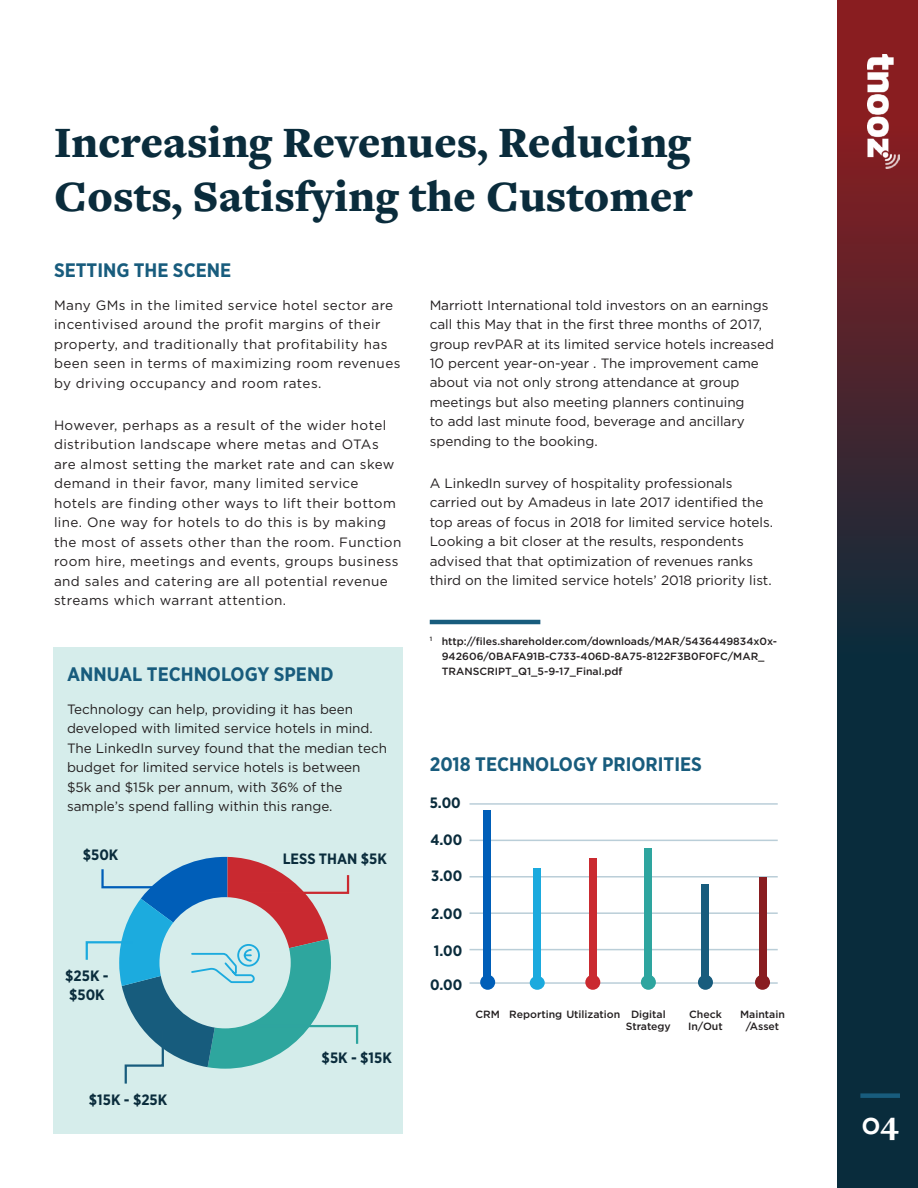
<style>
.page{position:relative;width:918px;height:1188px;background:#fff}
.page>*{position:absolute;margin:0;border:0;box-sizing:border-box;transform-origin:0 0}
.t1{font:900 45px/54px "Freight Text Pro";color:#0a2c3c}
.t2{font:900 33px "Freight Text Pro";color:#fff}
.t3{font:700 19.5px "Gotham Narrow";color:#185c7d}
.t4{font:700 15px/19.5px "Gotham Narrow";color:#0a2c3c}
.t5{font:13.5px/19.5px "Gotham";color:#231f20}
.t6{font:13.5px/19.5px "Gotham";letter-spacing:.03em;color:#231f20}
.t7{font:500 10.5px/12px "Gotham";color:#231f20}
</style>
<div class="page">
<svg style="left:838px;top:0;width:80px;height:1188px;background:#2f2733"></svg>
<img style="left:867px;top:54px;width:32px;height:115px">
<div style="left:860px;top:1093px;width:40px;height:5px;background:#185c7d"></div>
<div style="left:53px;top:648px;width:350px;height:486px;background:#d6edeb"></div>
<hr style="left:430px;top:620px;width:110px;height:4px;background:#185c7d">
<hr style="left:470px;top:982px;width:308px;height:2px;background:#baced8">
<hr style="left:470px;top:912px;width:308px;height:2px;background:#baced8">
<hr style="left:470px;top:840px;width:308px;height:1px;background:#baced8">
<hr style="left:470px;top:949px;width:308px;height:1px;background:#baced8">
<hr style="left:470px;top:876px;width:308px;height:2px;background:#baced8">
<hr style="left:470px;top:803px;width:308px;height:2px;background:#baced8">
<div style="left:480px;top:975px;width:15px;height:15px;background:#005eb8;border-radius:50%"></div>
<div style="left:484px;top:810px;width:7px;height:168px;background:#005eb8"></div>
<div style="left:530px;top:976px;width:15px;height:14px;background:#1baade;border-radius:50%"></div>
<div style="left:534px;top:869px;width:7px;height:110px;background:#1baade"></div>
<div style="left:585px;top:975px;width:15px;height:15px;background:#ca2a30;border-radius:50%"></div>
<div style="left:589px;top:858px;width:7px;height:120px;background:#ca2a30"></div>
<div style="left:641px;top:975px;width:15px;height:15px;background:#2ea59f;border-radius:50%"></div>
<div style="left:645px;top:848px;width:7px;height:130px;background:#2ea59f"></div>
<div style="left:698px;top:975px;width:15px;height:15px;background:#185c7d;border-radius:50%"></div>
<div style="left:702px;top:884px;width:7px;height:94px;background:#185c7d"></div>
<div style="left:755px;top:975px;width:15px;height:15px;background:#891d20;border-radius:50%"></div>
<div style="left:759px;top:878px;width:7px;height:100px;background:#891d20"></div>
<svg style="left:85px;top:857px;width:274px;height:227px"></svg>
<h1 class="t1" style="left:54px;top:115px;width:640px">Increasing Revenues, Reducing<br>Costs, Satisfying the Customer</h1>
<h3 class="t3" style="left:54px;top:257px;width:179px">SETTING THE SCENE</h3>
<p class="t6" style="left:54px;top:295px;width:348px">Many GMs in the limited service hotel sector are incentivised around the profit margins of their property, and traditionally that profitability has been seen in terms of maximizing room revenues by driving occupancy and room rates.</p>
<p class="t6" style="left:54px;top:415px;width:349px">However, perhaps as a result of the wider hotel distribution landscape where metas and OTAs are almost setting the market rate and can skew demand in their favor, many limited service hotels are finding other ways to lift their bottom line. One way for hotels to do this is by making the most of assets other than the room. Function room hire, meetings and events, groups business and sales and catering are all potential revenue streams which warrant attention.</p>
<h3 class="t3" style="left:67px;top:661px;width:268px">ANNUAL TECHNOLOGY SPEND</h3>
<p class="t5" style="left:67px;top:699px;width:322px">Technology can help, providing it has been developed with limited service hotels in mind.<br>The LinkedIn survey found that the median tech budget for limited service hotels is between $5k and $15k per annum, with 36% of the sample’s spend falling within this range.</p>
<p class="t4" style="left:83px;top:845px;width:37px">$50K</p>
<p class="t4" style="left:283px;top:849px;width:106px">LESS THAN $5K</p>
<p class="t4" style="left:65px;top:966px;width:45px">$25K - $50K</p>
<p class="t4" style="left:89px;top:1089px;width:80px">$15K - $25K</p>
<p class="t4" style="left:322px;top:1048px;width:72px">$5K - $15K</p>
<p class="t5" style="left:430px;top:295px;width:346px">Marriott International told investors on an earnings call this May that in the first three months of 2017, group revPAR at its limited service hotels increased 10 percent year-on-year . The improvement came about via not only strong attendance at group meetings but also meeting planners continuing<br>to add last minute food, beverage and ancillary spending to the booking.</p>
<p class="t5" style="left:430px;top:473px;width:345px">A LinkedIn survey of hospitality professionals carried out by Amadeus in late 2017 identified the top areas of focus in 2018 for limited service hotels.<br>Looking a bit closer at the results, respondents advised that that optimization of revenues ranks third on the limited service hotels’ 2018 priority list.</p>
<p class="t7" style="left:442px;top:633px;width:337px;line-height:15px;text-indent:-12px"><sup>1</sup> http://files.shareholder.com/downloads/MAR/5436449834x0x-<br>942606/0BAFA91B-C733-406D-8A75-8122F3B0F0FC/MAR_<br>TRANSCRIPT_Q1_5-9-17_Final.pdf</p>
<h3 class="t3" style="left:430px;top:752px;width:274px">2018 TECHNOLOGY PRIORITIES</h3>
<p class="t4" style="left:430px;top:793px;width:33px">5.00</p>
<p class="t4" style="left:430px;top:830px;width:33px">4.00</p>
<p class="t4" style="left:431px;top:866px;width:32px">3.00</p>
<p class="t4" style="left:431px;top:904px;width:33px">2.00</p>
<p class="t4" style="left:434px;top:941px;width:30px">1.00</p>
<p class="t4" style="left:430px;top:975px;width:34px">0.00</p>
<p class="t7" style="left:626px;top:1008px;width:46px;text-indent:-150px">CRM Reporting Utilization Digital<br>Strategy</p>
<p class="t7" style="left:688px;top:1008px;width:36px">Check<br>In/Out</p>
<p class="t7" style="left:740px;top:1008px;width:46px;text-align:center">Maintain /Asset</p>
<h2 class="t2" style="left:861px;top:1101px;width:39px">04</h2>
</div>
